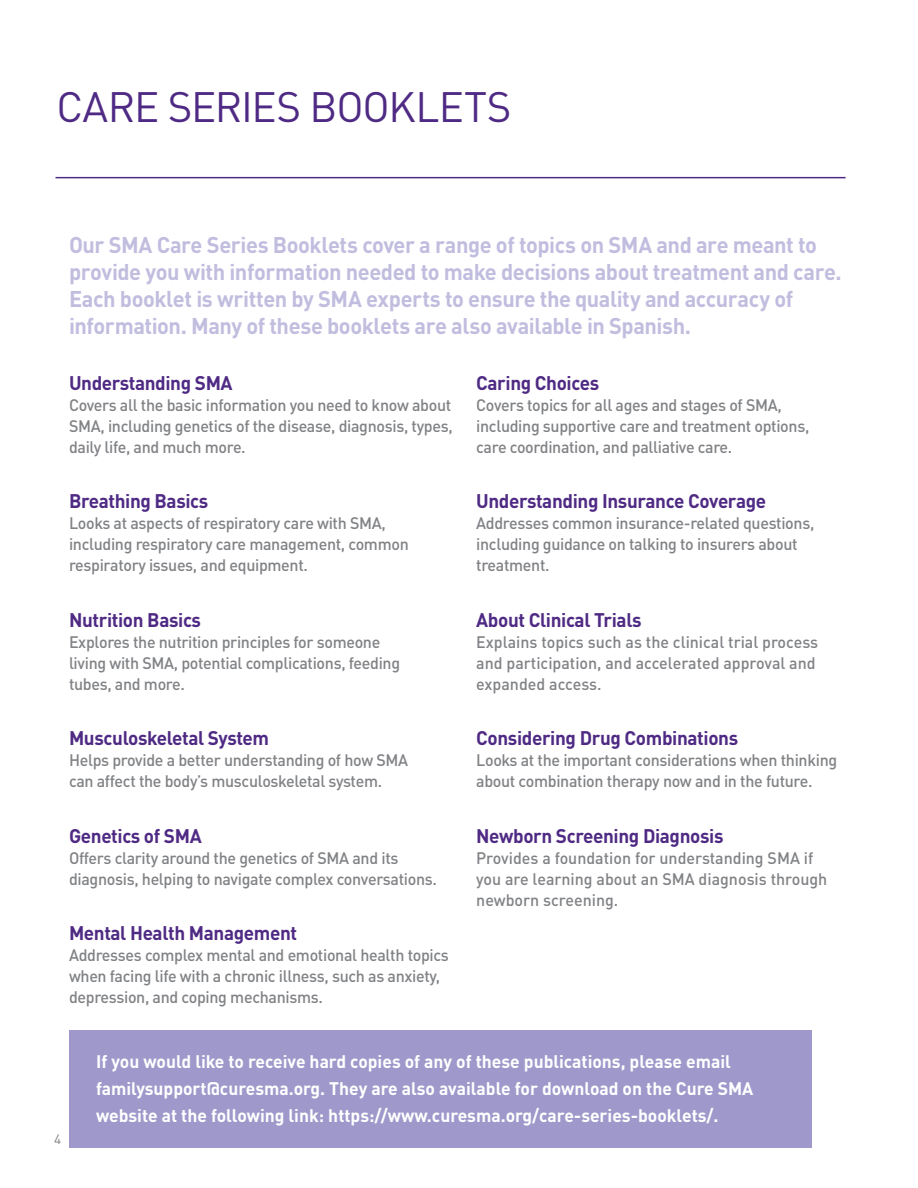
<style>
.page{position:relative;width:918px;height:1188px;background:#fff}
.page>*{position:absolute;margin:0;border:0;box-sizing:border-box;transform-origin:0 0}
.t1{font:42px "DINOT";letter-spacing:-.025em;color:#4f2a84}
.t2{font:700 22.5px/27px "DINOT";letter-spacing:-.02em;color:#c1bddf}
.t3{font:700 19.5px "DINOT";letter-spacing:-.02em;color:#4f2a84}
.t4{font:700 18px/27px "DINOT";color:#fff}
.t5{font:500 16.5px/21px "DINOT";letter-spacing:-.02em;color:#808285}
.t6{font:500 16.5px/21px "DINOT";color:#808285}
.t7{font:13.5px "DINOT";color:#808285}
</style>
<div class="page">
<hr style="left:56px;top:177px;width:790px;height:1px;background:#4f2a84">
<div style="left:69px;top:1030px;width:743px;height:118px;background:#9f99cb"></div>
<h1 class="t1" style="left:57px;top:81px;width:456px">CARE SERIES BOOKLETS</h1>
<p class="t2" style="left:69px;top:231px;width:774px">Our SMA Care Series Booklets cover a range of topics on SMA and are meant to provide you with information needed to make decisions about treatment and care.<br>Each booklet is written by SMA experts to ensure the quality and accuracy of information. Many of these booklets are also available in Spanish.</p>
<p class="t3" style="left:69px;top:370px;width:165px">Understanding SMA</p>
<p class="t5" style="left:69px;top:394px;width:385px;text-align:justify">Covers all the basic information you need to know about SMA, including genetics of the disease, diagnosis, types, daily life, and much more.</p>
<p class="t3" style="left:69px;top:489px;width:141px">Breathing Basics</p>
<p class="t5" style="left:69px;top:513px;width:341px">Looks at aspects of respiratory care with SMA, including respiratory care management, common respiratory issues, and equipment.</p>
<p class="t3" style="left:69px;top:607px;width:133px">Nutrition Basics</p>
<p class="t5" style="left:69px;top:631px;width:333px">Explores the nutrition principles for someone living with SMA, potential complications, feeding tubes, and more.</p>
<p class="t3" style="left:69px;top:726px;width:202px">Musculoskeletal System</p>
<p class="t5" style="left:69px;top:750px;width:341px">Helps provide a better understanding of how SMA can affect the body’s musculoskeletal system.</p>
<p class="t3" style="left:69px;top:823px;width:134px">Genetics of SMA</p>
<p class="t5" style="left:69px;top:847px;width:369px">Offers clarity around the genetics of SMA and its diagnosis, helping to navigate complex conversations.</p>
<p class="t3" style="left:69px;top:921px;width:230px">Mental Health Management</p>
<p class="t5" style="left:69px;top:945px;width:381px">Addresses complex mental and emotional health topics when facing life with a chronic illness, such as anxiety, depression, and coping mechanisms.</p>
<p class="t3" style="left:476px;top:370px;width:125px">Caring Choices</p>
<p class="t5" style="left:476px;top:394px;width:335px">Covers topics for all ages and stages of SMA, including supportive care and treatment options, care coordination, and palliative care.</p>
<p class="t3" style="left:476px;top:489px;width:291px">Understanding Insurance Coverage</p>
<p class="t5" style="left:476px;top:513px;width:340px">Addresses common insurance-related questions, including guidance on talking to insurers about treatment.</p>
<p class="t3" style="left:476px;top:607px;width:167px">About Clinical Trials</p>
<p class="t6" style="left:476px;top:631px;width:344px">Explains topics such as the clinical trial process and participation, and accelerated approval and expanded access.</p>
<p class="t3" style="left:476px;top:726px;width:263px">Considering Drug Combinations</p>
<p class="t5" style="left:476px;top:750px;width:363px">Looks at the important considerations when thinking about combination therapy now and in the future.</p>
<p class="t3" style="left:476px;top:823px;width:249px">Newborn Screening Diagnosis</p>
<p class="t6" style="left:476px;top:847px;width:353px">Provides a foundation for understanding SMA if you are learning about an SMA diagnosis through newborn screening.</p>
<p class="t7" style="left:54px;top:1131px;width:9px">4</p>
<p class="t4" style="left:96px;top:1048px;width:659px">If you would like to receive hard copies of any of these publications, please email familysupport@curesma.org. They are also available for download on the Cure SMA website at the following link: https://www.curesma.org/care-series-booklets/.</p>
</div>
